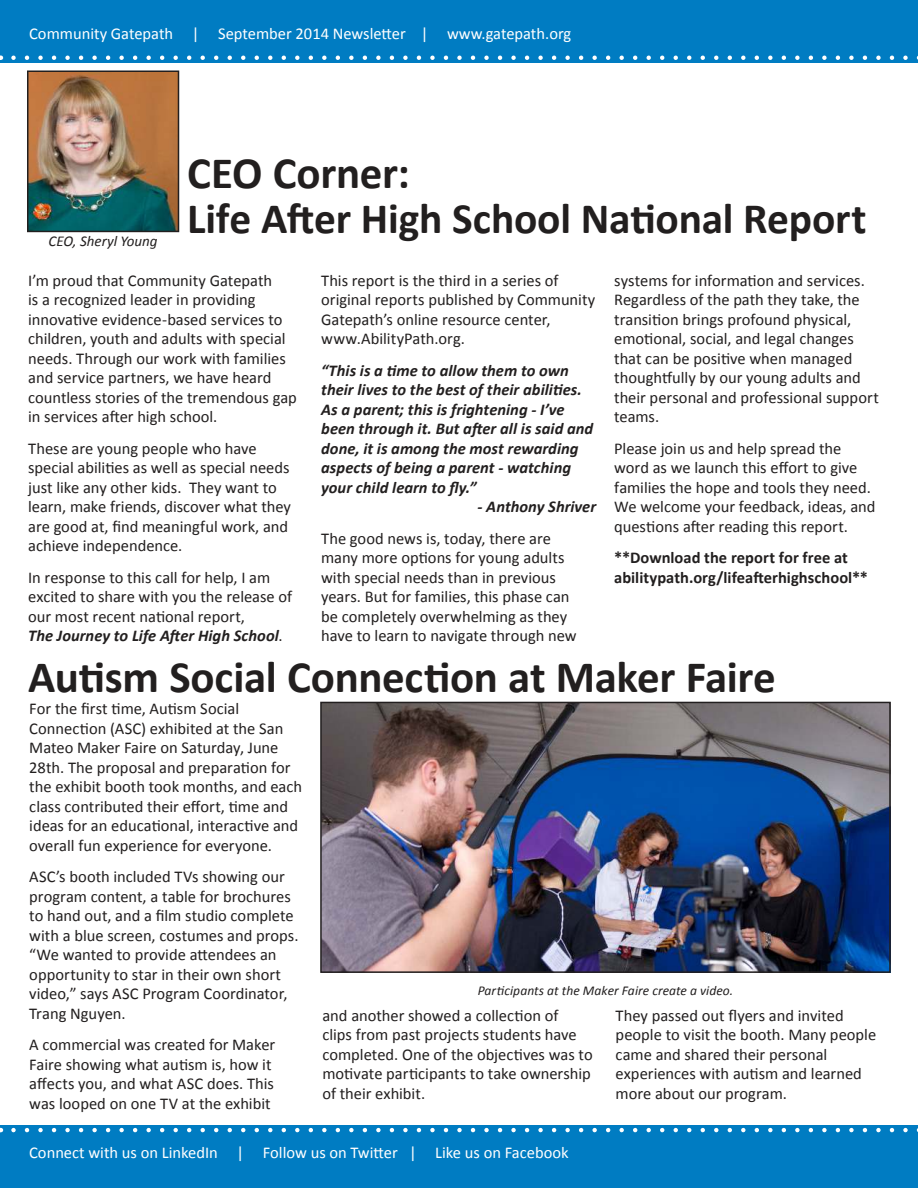
<style>
.page{position:relative;width:918px;height:1188px;background:#fff}
.page>*{position:absolute;margin:0;border:0;box-sizing:border-box;transform-origin:0 0}
.t1{font:700 45px "Calibri";letter-spacing:-.005em;color:#221f1f}
.t2{font:700 43.5px "Calibri";letter-spacing:-.005em;color:#221f1f}
.t3{font:16.5px/19.5px "Calibri";color:#221f1f}
.t4{font:italic 700 16.5px/19.5px "Calibri";color:#221f1f}
.t5{font:16.5px "Calibri";color:#fff}
.t6{font:700 16.5px/19.5px "Calibri";color:#221f1f}
.t7{font:italic 15px "Calibri";color:#221f1f}
.t8{font:italic 13.5px "Calibri";letter-spacing:.005em;color:#221f1f}
.s1{font-weight:700;font-style:italic}
</style>
<div class="page">
<div style="left:0;top:1125px;width:918px;height:63px;background:#007cc2"></div>
<svg style="left:14px;top:1128px;width:904px;height:4px"></svg>
<div style="left:0;top:0;width:918px;height:63px;background:#007cc2"></div>
<svg style="left:14px;top:55px;width:904px;height:5px"></svg>
<img style="left:323px;top:705px;width:565px;height:265px">
<div style="left:320px;top:702px;width:571px;height:271px;border:2px solid #221f1f"></div>
<img style="left:30px;top:73px;width:146px;height:156px">
<div style="left:27px;top:70px;width:152px;height:162px;border:2px solid #221f1f"></div>
<p class="t5" style="left:29px;top:23px;width:544px">Community Gatepath | September 2014 Newsletter | www.gatepath.org</p>
<h1 class="t1" style="left:187px;top:157px;width:224px">CEO Corner:</h1>
<h2 class="t2" style="left:187px;top:190px;width:681px">Life After High School National Report</h2>
<p class="t3" style="left:28px;top:271px;width:270px">I’m proud that Community Gatepath<br>is a recognized leader in providing innovative evidence-based services to children, youth and adults with special needs. Through our work with families and service partners, we have heard countless stories of the tremendous gap in services after high school.</p>
<p class="t3" style="left:28px;top:439px;width:264px">These are young people who have special abilities as well as special needs just like any other kids. They want to learn, make friends, discover what they are good at, find meaningful work, and achieve independence.</p>
<p class="t3" style="left:28px;top:569px;width:266px">In response to this call for help, I am excited to share with you the release of our most recent national report,<br><span class="s1">The Journey to Life After High School</span>.</p>
<p class="t7" style="left:49px;top:231px;width:111px">CEO, Sheryl Young</p>
<p class="t3" style="left:321px;top:271px;width:276px">This report is the third in a series of original reports published by Community Gatepath’s online resource center, www.AbilityPath.org.</p>
<p class="t4" style="left:321px;top:361px;width:274px">“This is a time to allow them to own their lives to the best of their abilities.<br>As a parent; this is frightening - I’ve been through it. But after all is said and done, it is among the most rewarding aspects of being a parent - watching your child learn to fly.”</p>
<p class="t4" style="left:478px;top:497px;width:120px">- Anthony Shriver</p>
<p class="t3" style="left:321px;top:529px;width:257px">The good news is, today, there are many more options for young adults with special needs than in previous years. But for families, this phase can be completely overwhelming as they have to learn to navigate through new</p>
<p class="t3" style="left:614px;top:271px;width:266px">systems for information and services.<br>Regardless of the path they take, the transition brings profound physical, emotional, social, and legal changes that can be positive when managed thoughtfully by our young adults and their personal and professional support teams.</p>
<p class="t3" style="left:614px;top:439px;width:263px">Please join us and help spread the word as we launch this effort to give families the hope and tools they need.<br>We welcome your feedback, ideas, and questions after reading this report.</p>
<p class="t6" style="left:614px;top:548px;width:255px">**Download the report for free at abilitypath.org/lifeafterhighschool**</p>
<h1 class="t1" style="left:28px;top:648px;width:749px">Autism Social Connection at Maker Faire</h1>
<p class="t3" style="left:29px;top:699px;width:274px">For the first time, Autism Social Connection (ASC) exhibited at the San Mateo Maker Faire on Saturday, June 28th. The proposal and preparation for the exhibit booth took months, and each class contributed their effort, time and ideas for an educational, interactive and overall fun experience for everyone.</p>
<p class="t3" style="left:29px;top:867px;width:271px">ASC’s booth included TVs showing our program content, a table for brochures to hand out, and a film studio complete with a blue screen, costumes and props. “We wanted to provide attendees an opportunity to star in their own short video,” says ASC Program Coordinator, Trang Nguyen.</p>
<p class="t3" style="left:29px;top:1035px;width:247px">A commercial was created for Maker Faire showing what autism is, how it affects you, and what ASC does. This was looped on one TV at the exhibit</p>
<p class="t8" style="left:478px;top:981px;width:257px">Participants at the Maker Faire create a video.</p>
<p class="t3" style="left:322px;top:1006px;width:272px">and another showed a collection of<br>clips from past projects students have completed. One of the objectives was to motivate participants to take ownership of their exhibit.</p>
<p class="t3" style="left:616px;top:1006px;width:262px">They passed out flyers and invited people to visit the booth. Many people came and shared their personal experiences with autism and learned more about our program.</p>
<p class="t5" style="left:29px;top:1142px;width:541px">Connect with us on LinkedIn | Follow us on Twitter | Like us on Facebook</p>
</div>
